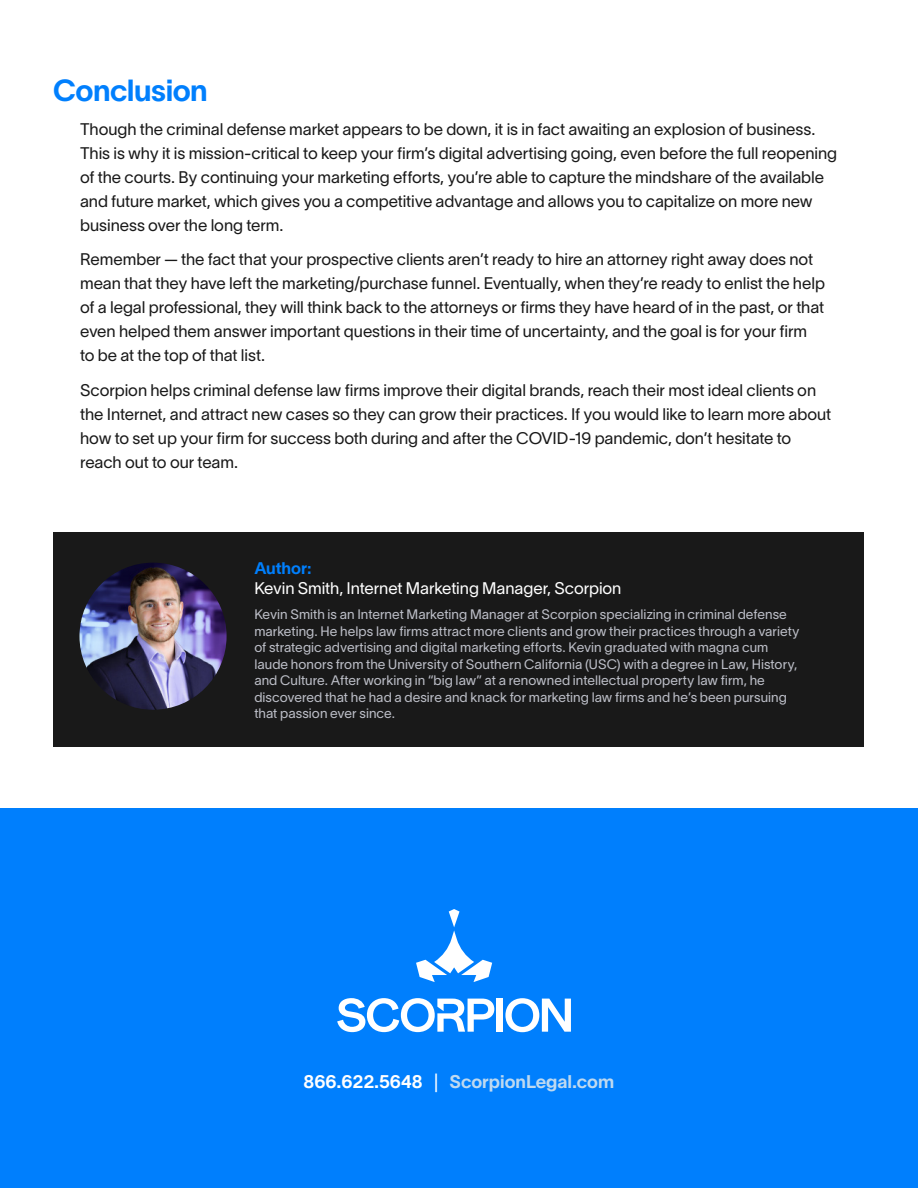
<style>
.page{position:relative;width:918px;height:1188px;background:#fff}
.page>*{position:absolute;margin:0;border:0;box-sizing:border-box;transform-origin:0 0}
.t1{font:30px "Lausanne 700";letter-spacing:-.015em;color:#007ffd}
.t2{font:18px "Lausanne 700";color:#bed9f0}
.t3{font:16.5px/24px "Lausanne 300";letter-spacing:-.005em;color:#191919}
.t4{font:16.5px "Lausanne 300";letter-spacing:-.005em;color:#fff}
.t5{font:16.5px "Lausanne 700";color:#007ffd}
.t6{font:13.5px/16.5px "Lausanne 300";letter-spacing:.005em;color:#bcbec7}
.s1{color:#fff}
</style>
<div class="page">
<div style="left:0;top:808px;width:918px;height:380px;background:#007ffd"></div>
<svg style="left:416px;top:909px;width:76px;height:73px"></svg>
<div style="left:497px;top:999px;width:6px;height:33px;background:#fff"></div>
<svg style="left:505px;top:998px;width:66px;height:34px"></svg>
<svg style="left:337px;top:998px;width:157px;height:34px"></svg>
<div style="left:53px;top:533px;width:811px;height:214px;background:#191919"></div>
<img style="left:79px;top:563px;width:148px;height:147px;border-radius:74px">
<h1 class="t1" style="left:53px;top:72px;width:156px">Conclusion</h1>
<p class="t3" style="left:80px;top:116px;width:759px">Though the criminal defense market appears to be down, it is in fact awaiting an explosion of business.<br>This is why it is mission-critical to keep your firm’s digital advertising going, even before the full reopening of the courts. By continuing your marketing efforts, you’re able to capture the mindshare of the available and future market, which gives you a competitive advantage and allows you to capitalize on more new business over the long term.</p>
<p class="t3" style="left:80px;top:247px;width:746px">Remember — the fact that your prospective clients aren’t ready to hire an attorney right away does not mean that they have left the marketing/purchase funnel. Eventually, when they’re ready to enlist the help of a legal professional, they will think back to the attorneys or firms they have heard of in the past, or that even helped them answer important questions in their time of uncertainty, and the goal is for your firm to be at the top of that list.</p>
<p class="t3" style="left:80px;top:378px;width:753px">Scorpion helps criminal defense law firms improve their digital brands, reach their most ideal clients on the Internet, and attract new cases so they can grow their practices. If you would like to learn more about how to set up your firm for success both during and after the COVID-19 pandemic, don’t hesitate to reach out to our team.</p>
<p class="t5" style="left:254px;top:558px;width:59px">Author:</p>
<p class="t4" style="left:254px;top:578px;width:369px">Kevin Smith, Internet Marketing Manager, Scorpion</p>
<p class="t6" style="left:254px;top:606px;width:547px">Kevin Smith is an Internet Marketing Manager at Scorpion specializing in criminal defense marketing. He helps law firms attract more clients and grow their practices through a variety of strategic advertising and digital marketing efforts. Kevin graduated with magna cum laude honors from the University of Southern California (USC) with a degree in Law, History, and Culture. After working in “big law” at a renowned intellectual property law firm, he discovered that he had a desire and knack for marketing law firms and he’s been pursuing that passion ever since.</p>
<p class="t2" style="left:304px;top:1071px;width:312px"><span class="s1">866.622.5648 |</span> ScorpionLegal.com</p>
</div>
